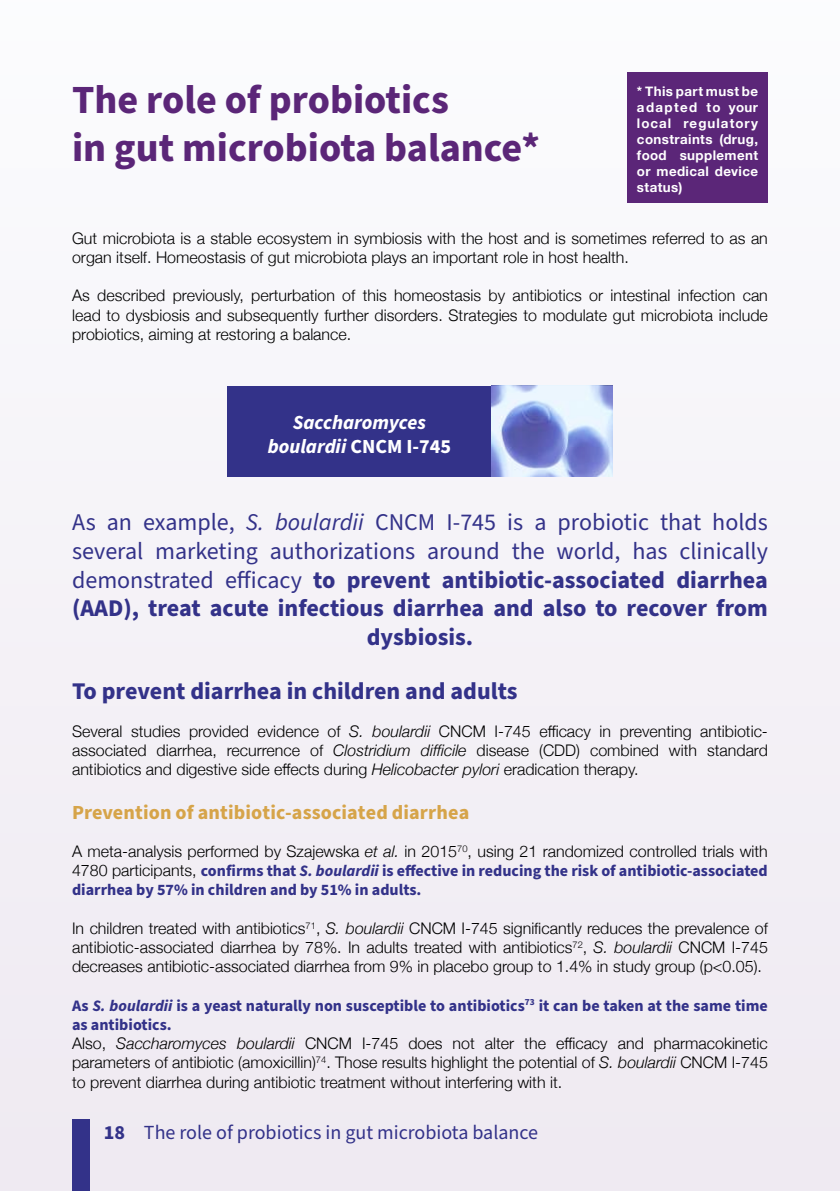
<style>
.page{position:relative;width:840px;height:1191px;background:#fff}
.page>*{position:absolute;margin:0;border:0;box-sizing:border-box;transform-origin:0 0}
.t1{font:700 40px/48px "Source Sans Pro";color:#5b2678}
.t2{font:24px/28.8px "Source Sans Pro";color:#333289;text-align:center}
.t3{font:700 24px "Source Sans Pro";color:#333289}
.t4{font:20px "Source Sans Pro";color:#333289}
.t5{font:700 20px "Source Sans Pro";letter-spacing:.005em;color:#d6a449}
.t6{font:italic 700 20px/24px "Source Sans Pro";color:#fff;text-align:center}
.t7{font:700 20px "Source Sans Pro";color:#333289}
.t8{font:300 16px/19.2px "Helvetica Neue";color:#000;text-align:justify}
.t9{font:700 16px/19.2px "Source Sans Pro";color:#333289}
.t10{font:700 13.4px/16px "Helvetica Neue";letter-spacing:.03em;color:#fff;text-align:justify}
.s1{font-style:normal}
.s2{font-style:italic}
.s3{font-weight:700}
.s4{font-family:"Helvetica Neue";font-weight:300;color:#000}
</style>
<div class="page">
<div style="left:0;top:0;width:839px;height:1191px;background:#f4f2f7"></div>
<div style="left:72px;top:1119px;width:18px;height:72px;background:#333289"></div>
<div style="left:227px;top:386px;width:264px;height:90px;background:#333289"></div>
<svg style="left:491px;top:386px;width:121px;height:90px"></svg>
<div style="left:626px;top:72px;width:141px;height:130px;background:#5b2678"></div>
<h1 class="t1" style="left:72px;top:77px;width:469px">The role of probiotics<br>in gut microbiota balance*</h1>
<p class="t10" style="left:636px;top:83px;width:122px">* This part must be adapted to your local regulatory constraints (drug, food supplement or medical device status)</p>
<p class="t8" style="left:72px;top:227px;width:697px">Gut microbiota is a stable ecosystem in symbiosis with the host and is sometimes referred to as an organ itself. Homeostasis of gut microbiota plays an important role in host health.</p>
<p class="t8" style="left:72px;top:285px;width:697px">As described previously, perturbation of this homeostasis by antibiotics or intestinal infection can lead to dysbiosis and subsequently further disorders. Strategies to modulate gut microbiota include probiotics, aiming at restoring a balance.</p>
<p class="t6" style="left:267px;top:411px;width:185px">Saccharomyces boulardii <span class="s1">CNCM I-745</span></p>
<p class="t2" style="left:72px;top:508px;width:697px">As an example, <span class="s2">S. boulardii</span> CNCM I-745 is a probiotic that holds several marketing authorizations around the world, has clinically demonstrated efficacy <span class="s3">to prevent antibiotic-associated diarrhea (AAD), treat acute infectious diarrhea and also to recover from dysbiosis.</span></p>
<h2 class="t3" style="left:72px;top:674px;width:446px">To prevent diarrhea in children and adults</h2>
<p class="t8" style="left:72px;top:720px;width:697px">Several studies provided evidence of <span class="s2">S. boulardii</span> CNCM I-745 efficacy in preventing antibiotic&shy;associated diarrhea, recurrence of <span class="s2">Clostridium difficile</span> disease (CDD) combined with standard antibiotics and digestive side effects during <span class="s2">Helicobacter pylori</span> eradication therapy.</p>
<p class="t5" style="left:72px;top:798px;width:398px">Prevention of antibiotic-associated diarrhea</p>
<p class="t8" style="left:72px;top:840px;width:697px">A meta-analysis performed by Szajewska <span class="s2">et al.</span> in 2015<sup>70</sup>, using 21 randomized controlled trials with</p>
<p class="t9" style="left:72px;top:861px;width:696px"><span class="s4">4780 participants,</span> confirms that <span class="s2">S. boulardii</span> is effective in reducing the risk of antibiotic-associated diarrhea by 57% in children and by 51% in adults.</p>
<p class="t8" style="left:72px;top:917px;width:697px">In children treated with antibiotics<sup>71</sup>, <span class="s2">S. boulardii</span> CNCM I-745 significantly reduces the prevalence of antibiotic-associated diarrhea by 78%. In adults treated with antibiotics<sup>72</sup>, <span class="s2">S. boulardii</span> CNCM I-745 decreases antibiotic-associated diarrhea from 9% in placebo group to 1.4% in study group (p&lt;0.05).</p>
<p class="t9" style="left:72px;top:996px;width:697px">As <span class="s2">S. boulardii</span> is a yeast naturally non susceptible to antibiotics<sup>73</sup> it can be taken at the same time as antibiotics.</p>
<p class="t8" style="left:72px;top:1032px;width:697px">Also, <span class="s2">Saccharomyces boulardii</span> CNCM I-745 does not alter the efficacy and pharmacokinetic parameters of antibiotic (amoxicillin)<sup>74</sup>. Those results highlight the potential of <span class="s2">S. boulardii</span> CNCM I-745 to prevent diarrhea during antibiotic treatment without interfering with it.</p>
<p class="t7" style="left:104px;top:1119px;width:23px">18</p>
<p class="t4" style="left:144px;top:1119px;width:395px">The role of probiotics in gut microbiota balance</p>
</div>
